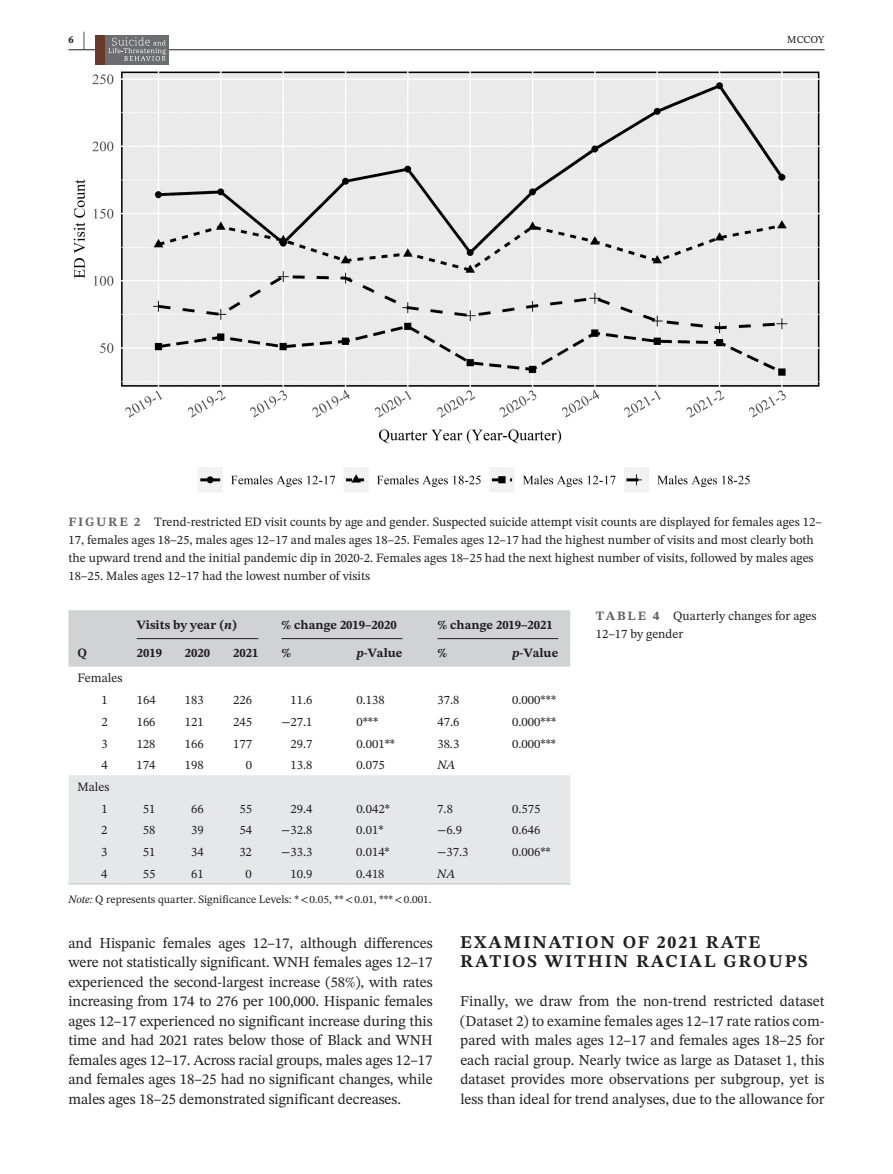
<style>
.page{position:relative;width:893px;height:1174px;background:#fff}
.page>*{position:absolute;margin:0;border:0;box-sizing:border-box;transform-origin:0 0}
.t1{font:700 18px/19.5px "STIX Two Text";letter-spacing:.1em;color:#231f20}
.t2{font:15px/19.5px "STIX Two Text";color:#231f20;text-align:justify}
.t3{font:12.75px/18px "STIX Two Text";color:#231f20}
.t4{font:700 12.75px "STIX Two Text";color:#231f20}
.t5{font:italic 12.75px "STIX Two Text";color:#231f20}
.t6{font:11.25px "STIX Two Text";color:#231f20}
.t7{font:10.5px "STIX Two Text";letter-spacing:-.01em;color:#231f20}
.t8{font:700 10.5px "STIX Two Text";color:#231f20}
.s1{font-size:21px}
.s2{font-weight:700;color:#636366}
.s3{font-style:italic}
</style>
<div class="page">
<hr style="left:68px;top:49px;width:756px;height:1px;background:#231f20">
<div style="left:96px;top:35px;width:73px;height:30px;background:#6c6d70"></div>
<div style="left:95px;top:35px;width:9px;height:29px;background:#683a2a"></div>
<svg style="left:109px;top:37px;width:57px;height:24px"></svg>
<img style="left:73px;top:71px;width:747px;height:421px">
<div style="left:68px;top:610px;width:502px;height:56px;background:#d1d2d4"></div>
<div style="left:68px;top:775px;width:502px;height:108px;background:#e6e7e9"></div>
<hr style="left:68px;top:883px;width:60px;height:1px;background:#d1d2d4">
<hr style="left:128px;top:883px;width:48px;height:1px;background:#d1d2d4">
<hr style="left:176px;top:883px;width:48px;height:1px;background:#d1d2d4">
<hr style="left:224px;top:883px;width:48px;height:1px;background:#d1d2d4">
<hr style="left:272px;top:883px;width:75px;height:1px;background:#d1d2d4">
<hr style="left:347px;top:883px;width:81px;height:1px;background:#d1d2d4">
<hr style="left:428px;top:883px;width:75px;height:1px;background:#d1d2d4">
<hr style="left:503px;top:883px;width:67px;height:1px;background:#d1d2d4">
<hr style="left:137px;top:638px;width:121px;height:1px;background:#231f20">
<hr style="left:281px;top:638px;width:121px;height:1px;background:#231f20">
<hr style="left:437px;top:638px;width:121px;height:1px;background:#231f20">
<p class="t8" style="left:68px;top:32px;width:18px">6 <span class="s1">|</span></p>
<p class="t7" style="left:787px;top:32px;width:39px">MCCOY</p>
<p class="t3" style="left:68px;top:513px;width:755px"><span class="s2">FIGURE 2</span> Trend-restricted ED visit counts by age and gender. Suspected suicide attempt visit counts are displayed for females ages 12– 17, females ages 18–25, males ages 12–17 and males ages 18–25. Females ages 12–17 had the highest number of visits and most clearly both the upward trend and the initial pandemic dip in 2020-2. Females ages 18–25 had the next highest number of visits, followed by males ages 18–25. Males ages 12–17 had the lowest number of visits</p>
<p class="t4" style="left:77px;top:644px;width:11px">Q</p>
<p class="t3" style="left:101px;top:667px;width:22px;line-height:21.8px;text-indent:-24px">Females<br>1</p>
<p class="t4" style="left:137px;top:616px;width:102px">Visits by year (<span class="s3">n</span>)</p>
<p class="t4" style="left:281px;top:616px;width:117px">% change 2019–2020</p>
<p class="t4" style="left:437px;top:616px;width:117px">% change 2019–2021</p>
<p class="t4" style="left:137px;top:644px;width:27px">2019</p>
<p class="t4" style="left:185px;top:644px;width:27px">2020</p>
<p class="t4" style="left:233px;top:644px;width:27px">2021</p>
<p class="t4" style="left:281px;top:644px;width:11px">%</p>
<p class="t4" style="left:356px;top:644px;width:48px"><span class="s3">p</span>-Value</p>
<p class="t4" style="left:437px;top:644px;width:11px">%</p>
<p class="t4" style="left:512px;top:644px;width:48px"><span class="s3">p</span>-Value</p>
<p class="t3" style="left:137px;top:691px;width:20px">164</p>
<p class="t3" style="left:185px;top:691px;width:20px">183</p>
<p class="t3" style="left:233px;top:691px;width:20px">226</p>
<p class="t3" style="left:291px;top:691px;width:24px">11.6</p>
<p class="t3" style="left:356px;top:691px;width:30px">0.138</p>
<p class="t3" style="left:437px;top:691px;width:24px">37.8</p>
<p class="t3" style="left:512px;top:691px;width:46px">0.000***</p>
<p class="t3" style="left:101px;top:712px;width:8px">2</p>
<p class="t3" style="left:137px;top:712px;width:20px">166</p>
<p class="t3" style="left:185px;top:712px;width:20px">121</p>
<p class="t3" style="left:233px;top:712px;width:20px">245</p>
<p class="t3" style="left:281px;top:712px;width:33px">−27.1</p>
<p class="t3" style="left:356px;top:712px;width:23px">0***</p>
<p class="t3" style="left:437px;top:712px;width:24px">47.6</p>
<p class="t3" style="left:512px;top:712px;width:46px">0.000***</p>
<p class="t3" style="left:101px;top:734px;width:8px">3</p>
<p class="t3" style="left:137px;top:734px;width:20px">128</p>
<p class="t3" style="left:185px;top:734px;width:20px">166</p>
<p class="t3" style="left:233px;top:734px;width:20px">177</p>
<p class="t3" style="left:291px;top:734px;width:24px">29.7</p>
<p class="t3" style="left:356px;top:734px;width:40px">0.001**</p>
<p class="t3" style="left:437px;top:734px;width:24px">38.3</p>
<p class="t3" style="left:512px;top:734px;width:46px">0.000***</p>
<p class="t3" style="left:101px;top:756px;width:8px">4</p>
<p class="t3" style="left:137px;top:756px;width:20px">174</p>
<p class="t3" style="left:185px;top:756px;width:20px">198</p>
<p class="t3" style="left:246px;top:756px;width:8px">0</p>
<p class="t3" style="left:290px;top:756px;width:24px">13.8</p>
<p class="t3" style="left:356px;top:756px;width:30px">0.075</p>
<p class="t5" style="left:437px;top:756px;width:19px">NA</p>
<p class="t3" style="left:77px;top:775px;width:34px;line-height:21.8px;text-align:right">Males<br>1</p>
<p class="t3" style="left:143px;top:799px;width:14px">51</p>
<p class="t3" style="left:191px;top:799px;width:14px">66</p>
<p class="t3" style="left:239px;top:799px;width:14px">55</p>
<p class="t3" style="left:290px;top:799px;width:24px">29.4</p>
<p class="t3" style="left:356px;top:799px;width:35px">0.042*</p>
<p class="t3" style="left:437px;top:799px;width:17px">7.8</p>
<p class="t3" style="left:512px;top:799px;width:30px">0.575</p>
<p class="t3" style="left:101px;top:821px;width:8px">2</p>
<p class="t3" style="left:143px;top:821px;width:14px">58</p>
<p class="t3" style="left:191px;top:821px;width:14px">39</p>
<p class="t3" style="left:239px;top:821px;width:14px">54</p>
<p class="t3" style="left:281px;top:821px;width:33px">−32.8</p>
<p class="t3" style="left:356px;top:821px;width:29px">0.01*</p>
<p class="t3" style="left:437px;top:821px;width:26px">−6.9</p>
<p class="t3" style="left:512px;top:821px;width:30px">0.646</p>
<p class="t3" style="left:101px;top:843px;width:8px">3</p>
<p class="t3" style="left:143px;top:843px;width:14px">51</p>
<p class="t3" style="left:191px;top:843px;width:14px">34</p>
<p class="t3" style="left:239px;top:843px;width:14px">32</p>
<p class="t3" style="left:281px;top:843px;width:33px">−33.3</p>
<p class="t3" style="left:356px;top:843px;width:35px">0.014*</p>
<p class="t3" style="left:437px;top:843px;width:33px">−37.3</p>
<p class="t3" style="left:512px;top:843px;width:40px">0.006**</p>
<p class="t3" style="left:101px;top:864px;width:8px">4</p>
<p class="t3" style="left:143px;top:864px;width:14px">55</p>
<p class="t3" style="left:191px;top:864px;width:14px">61</p>
<p class="t3" style="left:246px;top:864px;width:8px">0</p>
<p class="t3" style="left:290px;top:864px;width:24px">10.9</p>
<p class="t3" style="left:356px;top:864px;width:30px">0.418</p>
<p class="t5" style="left:437px;top:864px;width:19px">NA</p>
<p class="t6" style="left:68px;top:891px;width:365px"><span class="s3">Note:</span> Q represents quarter. Significance Levels: *&lt;0.05, **&lt;0.01, ***&lt;0.001.</p>
<p class="t3" style="left:596px;top:606px;width:222px"><span class="s2">TABLE 4</span> Quarterly changes for ages<br>12–17 by gender</p>
<p class="t2" style="left:68px;top:933px;width:366px">and Hispanic females ages 12–17, although differences were not statistically significant. WNH females ages 12–17 experienced the second-largest increase (58%), with rates increasing from 174 to 276 per 100,000. Hispanic females ages 12–17 experienced no significant increase during this time and had 2021 rates below those of Black and WNH females ages 12–17. Across racial groups, males ages 12–17 and females ages 18–25 had no significant changes, while males ages 18–25 demonstrated significant decreases.</p>
<p class="t1" style="left:460px;top:932px;width:349px">EXAMINATION OF 2021 RATE<br>RATIOS WITHIN RACIAL GROUPS</p>
<p class="t2" style="left:460px;top:991px;width:366px">Finally, we draw from the non-trend restricted dataset (Dataset 2) to examine females ages 12–17 rate ratios com&shy;pared with males ages 12–17 and females ages 18–25 for each racial group. Nearly twice as large as Dataset 1, this dataset provides more observations per subgroup, yet is less than ideal for trend analyses, due to the allowance for</p>
</div>
